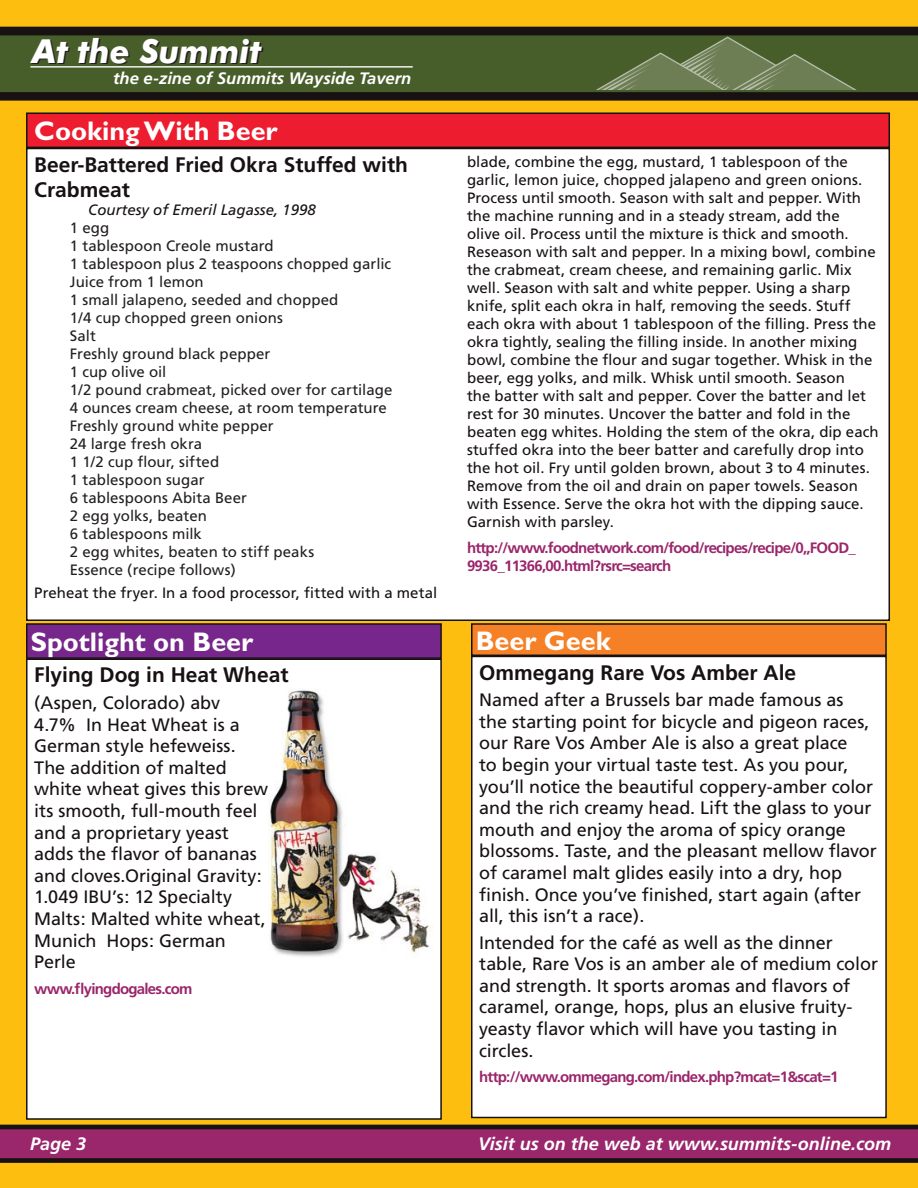
<style>
.page{position:relative;width:918px;height:1188px;background:#febe10}
.page>*{position:absolute;margin:0;border:0;box-sizing:border-box;transform-origin:0 0}
.t1{font:italic 700 33.15px "Futura BT";color:#fff}
.News_Box_Titles{font:700 27px "Gill Sans";color:#fff}
.Heads_in_Shorts{font:700 21px/25.2px "Frutiger";color:#171112}
.Feature{font:18px/21.6px "Frutiger";letter-spacing:-.005em;color:#171112}
.Footer_Type{font:italic 700 18px "Frutiger";color:#fff}
.t2{font:italic 700 16.5px "Frutiger";color:#fff}
.Feature-2{font:15px/18px "Frutiger";letter-spacing:.005em;color:#171112}
.feature_-_recipe_-_ingred_list{font:15px "Frutiger";letter-spacing:.005em;color:#231f20}
.urls{font:700 15px/18px "Frutiger";letter-spacing:-.05em;color:#9a266b}
.byline{font:italic 15px "Frutiger";color:#171112}
</style>
<div class="page">
<svg style="left:0;top:1125px;width:918px;height:38px;background:#7b2155"></svg>
<svg style="left:0;top:27px;width:918px;height:74px;background:#1d1511"></svg>
<svg style="left:0;top:34px;width:918px;height:60px;background:#435728"></svg>
<hr style="left:30px;top:66px;width:383px;height:2px;background:#fff">
<svg style="left:567px;top:36px;width:324px;height:54px;background:#5b6e40"></svg>
<div style="left:472px;top:656px;width:414px;height:461px;background:#fff"></div>
<div style="left:471px;top:656px;width:416px;height:462px;border:2px solid #171112"></div>
<div style="left:472px;top:624px;width:414px;height:31px;background:#f58025"></div>
<div style="left:471px;top:623px;width:416px;height:33px;border:2px solid #171112"></div>
<div style="left:27px;top:149px;width:862px;height:471px;background:#fff"></div>
<div style="left:27px;top:113px;width:862px;height:34px;background:#ed1c2e"></div>
<div style="left:26px;top:112px;width:864px;height:36px;border:2px solid #171112"></div>
<div style="left:27px;top:659px;width:414px;height:460px;background:#fff"></div>
<div style="left:26px;top:658px;width:416px;height:462px;border:2px solid #171112"></div>
<div style="left:27px;top:624px;width:414px;height:34px;background:#77278b"></div>
<div style="left:26px;top:623px;width:416px;height:36px;border:2px solid #171112"></div>
<img style="left:268px;top:688px;width:162px;height:269px">
<p class="t1" style="left:32px;top:31px;width:231px">At the Summit</p>
<p class="t2" style="left:113px;top:68px;width:300px">the e-zine of Summits Wayside Tavern</p>
<p class="News_Box_Titles" style="left:34px;top:115px;width:245px">Cooking With Beer</p>
<p class="Heads_in_Shorts" style="left:34px;top:152px;width:375px">Beer-Battered Fried Okra Stuffed with<br>Crabmeat</p>
<p class="byline" style="left:88px;top:201px;width:229px">Courtesy of Emeril Lagasse, 1998</p>
<p class="feature_-_recipe_-_ingred_list" style="left:70px;top:219px;width:41px">1 egg</p>
<p class="feature_-_recipe_-_ingred_list" style="left:70px;top:237px;width:205px">1 tablespoon Creole mustard</p>
<p class="feature_-_recipe_-_ingred_list" style="left:70px;top:255px;width:323px">1 tablespoon plus 2 teaspoons chopped garlic</p>
<p class="feature_-_recipe_-_ingred_list" style="left:70px;top:273px;width:135px">Juice from 1 lemon</p>
<p class="feature_-_recipe_-_ingred_list" style="left:70px;top:291px;width:270px">1 small jalapeno, seeded and chopped</p>
<p class="feature_-_recipe_-_ingred_list" style="left:70px;top:309px;width:215px">1/4 cup chopped green onions</p>
<p class="feature_-_recipe_-_ingred_list" style="left:70px;top:327px;width:28px">Salt</p>
<p class="feature_-_recipe_-_ingred_list" style="left:70px;top:345px;width:202px">Freshly ground black pepper</p>
<p class="feature_-_recipe_-_ingred_list" style="left:70px;top:363px;width:98px">1 cup olive oil</p>
<p class="feature_-_recipe_-_ingred_list" style="left:70px;top:381px;width:324px">1/2 pound crabmeat, picked over for cartilage</p>
<p class="feature_-_recipe_-_ingred_list" style="left:70px;top:399px;width:318px">4 ounces cream cheese, at room temperature</p>
<p class="feature_-_recipe_-_ingred_list" style="left:70px;top:417px;width:205px">Freshly ground white pepper</p>
<p class="feature_-_recipe_-_ingred_list" style="left:70px;top:435px;width:134px">24 large fresh okra</p>
<p class="feature_-_recipe_-_ingred_list" style="left:70px;top:453px;width:151px">1 1/2 cup flour, sifted</p>
<p class="feature_-_recipe_-_ingred_list" style="left:70px;top:471px;width:136px">1 tablespoon sugar</p>
<p class="feature_-_recipe_-_ingred_list" style="left:70px;top:489px;width:179px">6 tablespoons Abita Beer</p>
<p class="feature_-_recipe_-_ingred_list" style="left:70px;top:507px;width:139px">2 egg yolks, beaten</p>
<p class="feature_-_recipe_-_ingred_list" style="left:70px;top:525px;width:133px">6 tablespoons milk</p>
<p class="feature_-_recipe_-_ingred_list" style="left:70px;top:543px;width:246px">2 egg whites, beaten to stiff peaks</p>
<p class="feature_-_recipe_-_ingred_list" style="left:70px;top:561px;width:168px">Essence (recipe follows)</p>
<p class="Feature-2" style="left:34px;top:584px;width:405px">Preheat the fryer. In a food processor, fitted with a metal</p>
<p class="Feature-2" style="left:467px;top:153px;width:413px">blade, combine the egg, mustard, 1 tablespoon of the garlic, lemon juice, chopped jalapeno and green onions.<br>Process until smooth. Season with salt and pepper. With the machine running and in a steady stream, add the<br>olive oil. Process until the mixture is thick and smooth.<br>Reseason with salt and pepper. In a mixing bowl, combine the crabmeat, cream cheese, and remaining garlic. Mix well. Season with salt and white pepper. Using a sharp knife, split each okra in half, removing the seeds. Stuff each okra with about 1 tablespoon of the filling. Press the okra tightly, sealing the filling inside. In another mixing bowl, combine the flour and sugar together. Whisk in the beer, egg yolks, and milk. Whisk until smooth. Season<br>the batter with salt and pepper. Cover the batter and let rest for 30 minutes. Uncover the batter and fold in the beaten egg whites. Holding the stem of the okra, dip each stuffed okra into the beer batter and carefully drop into the hot oil. Fry until golden brown, about 3 to 4 minutes.<br>Remove from the oil and drain on paper towels. Season with Essence. Serve the okra hot with the dipping sauce.<br>Garnish with parsley.</p>
<p class="urls" style="left:467px;top:539px;width:391px">http://www.foodnetwork.com/food/recipes/recipe/0,,FOOD_<br>9936_11366,00.html?rsrc=search</p>
<p class="News_Box_Titles" style="left:31px;top:626px;width:224px">Spotlight on Beer</p>
<p class="News_Box_Titles" style="left:476px;top:625px;width:136px">Beer Geek</p>
<p class="Heads_in_Shorts" style="left:34px;top:663px;width:256px">Flying Dog in Heat Wheat</p>
<p class="Feature" style="left:34px;top:692px;width:236px">(Aspen, Colorado) abv<br>4.7% In Heat Wheat is a<br>German style hefeweiss.<br>The addition of malted white wheat gives this brew its smooth, full-mouth feel and a proprietary yeast adds the flavor of bananas and cloves.Original Gravity:<br>1.049 IBU’s: 12 Specialty<br>Malts: Malted white wheat,<br>Munich Hops: German<br>Perle</p>
<p class="urls" style="left:34px;top:980px;width:160px">www.flyingdogales.com</p>
<p class="Heads_in_Shorts" style="left:479px;top:660px;width:319px">Ommegang Rare Vos Amber Ale</p>
<p class="Feature" style="left:479px;top:689px;width:399px">Named after a Brussels bar made famous as<br>the starting point for bicycle and pigeon races, our Rare Vos Amber Ale is also a great place<br>to begin your virtual taste test. As you pour, you’ll notice the beautiful coppery-amber color and the rich creamy head. Lift the glass to your mouth and enjoy the aroma of spicy orange blossoms. Taste, and the pleasant mellow flavor of caramel malt glides easily into a dry, hop finish. Once you’ve finished, start again (after all, this isn’t a race).</p>
<p class="Feature" style="left:479px;top:932px;width:400px">Intended for the café as well as the dinner table, Rare Vos is an amber ale of medium color and strength. It sports aromas and flavors of caramel, orange, hops, plus an elusive fruity&shy;yeasty flavor which will have you tasting in circles.</p>
<p class="urls" style="left:479px;top:1068px;width:361px">http://www.ommegang.com/index.php?mcat=1&amp;scat=1</p>
<p class="Footer_Type" style="left:30px;top:1133px;width:58px">Page 3</p>
<p class="Footer_Type" style="left:478px;top:1134px;width:414px">Visit us on the web at www.summits-online.com</p>
</div>
